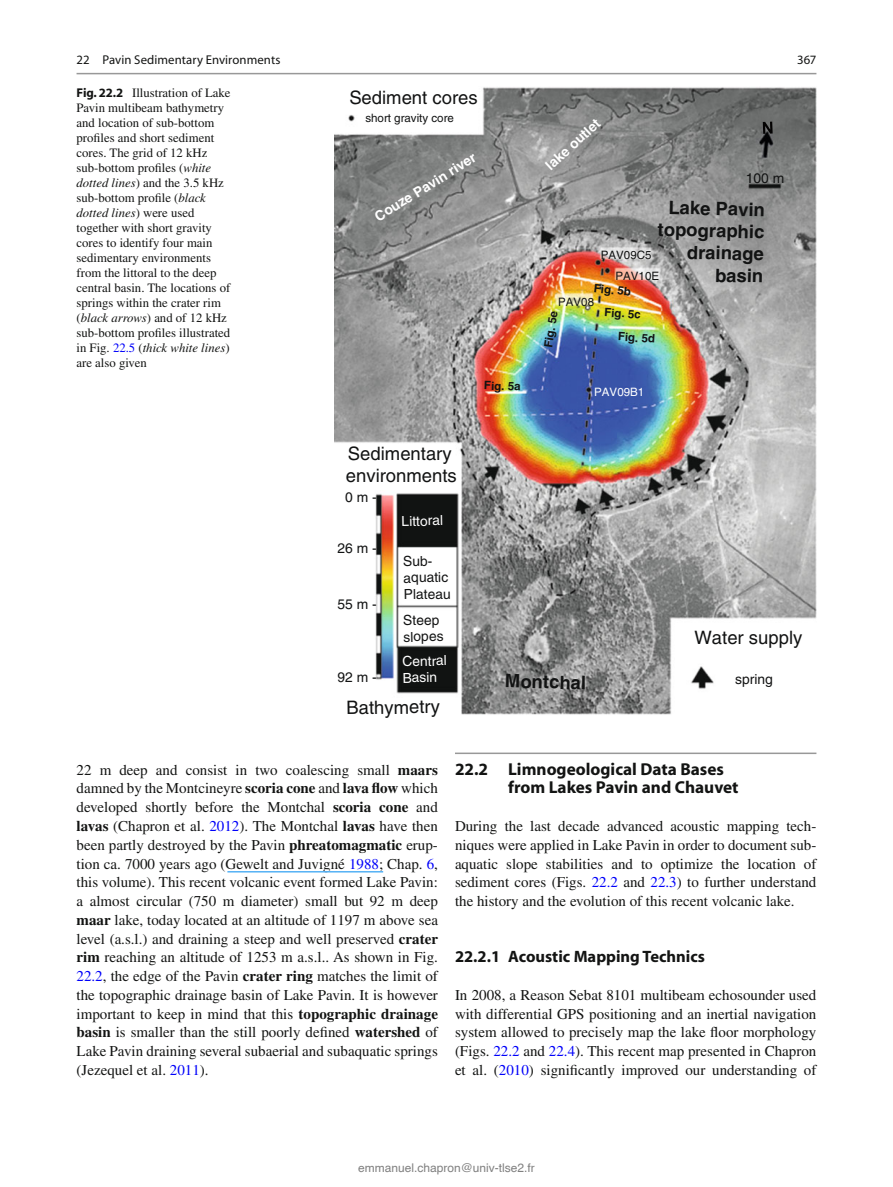
<style>
.page{position:relative;width:893px;height:1187px;background:#fff}
.page>*{position:absolute;margin:0;border:0;box-sizing:border-box;transform-origin:0 0}
.t1{font:18.45px/22.2px "Xdchkj Jlmxqy Ntdkyb Helvetica";color:#121313}
.t2{font:700 18.45px/22.2px "Qgfnmk Lslhms Wsyjpc Helvetica";color:#121313;text-align:right}
.t3{font:700 17.25px/18.8px "Csphht Nxcdhf Xdvpfq Myriad";color:#131413}
.t4{font:700 16.5px "Csphht Nxcdhf Xdvpfq Myriad";color:#131413}
.t5{font:15px/18.8px "Bsfsyy Bvcnvw Qmsrcn Times";color:#131413;text-align:justify}
.t6{font:13.8px/16.6px "Xdchkj Jlmxqy Ntdkyb Helvetica";color:#121313}
.t7{font:700 13.8px "Qgfnmk Lslhms Wsyjpc Helvetica";color:#fff}
.t8{font:13.8px/16.6px "Xdchkj Jlmxqy Ntdkyb Helvetica";color:#fff}
.t9{font:12.75px/15px "Bsfsyy Bvcnvw Qmsrcn Times";color:#131413}
.t10{font:italic 12.75px "Sglnpl Fgrbvk Cwdysg Times";color:#131413}
.t11{font:12.75px "Nvqvtw Npjrfr Bjxqyv Myriad";color:#131413}
.t12{font:12px "Helvetica";color:#808080}
.t13{font:11.55px/21px "Xdchkj Jlmxqy Ntdkyb Helvetica";color:#121313}
.t14{font:700 11.55px "Qgfnmk Lslhms Wsyjpc Helvetica";color:#121313}
.t15{font:11.55px "Xdchkj Jlmxqy Ntdkyb Helvetica";color:#fff}
.s1{font-family:"Csphht Nxcdhf Xdvpfq Myriad";font-weight:700}
.s2{font-family:"Sglnpl Fgrbvk Cwdysg Times";font-style:italic}
.s3{font-family:"Bsfsyy Bvcnvw Qmsrcn Times";font-style:normal}
.s4{font-family:"Bsfsyy Bvcnvw Qmsrcn Times";font-style:normal;color:#0000fa}
.s5{font-family:"Ljtlkn Fhpvrl Qnwyxv Times";font-weight:700}
.s6{color:#0000fa}
</style>
<div class="page">
<hr style="left:455px;top:752px;width:361px;height:2px;background:#989898">
<img style="left:335px;top:87px;width:481px;height:628px">
<svg style="left:763px;top:122px;width:10px;height:12px"></svg>
<hr style="left:77px;top:73px;width:739px;height:1px;background:#989898">
<hr style="left:227px;top:871px;width:156px;height:1px;background:#55b1f5">
<p class="t11" style="left:77px;top:55px;width:205px">22 Pavin Sedimentary Environments</p>
<p class="t9" style="left:77px;top:86px;width:155px"><span class="s1">Fig. 22.2</span> Illustration of Lake<br>Pavin multibeam bathymetry and location of sub-bottom profiles and short sediment cores. The grid of 12 kHz sub-bottom profiles ( <span class="s2">white dotted lines</span> ) and the 3.5 kHz sub-bottom profile ( <span class="s2">black</span></p>
<p class="t10" style="left:77px;top:208px;width:119px">dotted lines <span class="s3">) were used</span></p>
<p class="t9" style="left:77px;top:221px;width:155px">together with short gravity cores to identify four main sedimentary environments from the littoral to the deep central basin. The locations of springs within the crater rim<br>( <span class="s2">black arrows</span> ) and of 12 kHz sub-bottom profiles illustrated</p>
<p class="t10" style="left:77px;top:343px;width:155px"><span class="s3">in Fig.</span> <span class="s4">22.5</span> <span class="s3">(</span> thick white lines <span class="s3">)</span></p>
<p class="t9" style="left:77px;top:356px;width:72px">are also given</p>
<p class="t1" style="left:349px;top:88px;width:130px">Sediment cores</p>
<p class="t13" style="left:365px;top:109px;width:90px">short gravity core</p>
<p class="t7" style="left:373px;top:213px;width:118px;rotate:-32deg">Couze Pavin river</p>
<p class="t1" style="left:346px;top:444px;width:112px">Sedimentary environments</p>
<p class="t6" style="left:345px;top:490px;width:33px">0 m -</p>
<p class="t6" style="left:338px;top:541px;width:41px">26 m -</p>
<p class="t6" style="left:338px;top:597px;width:41px">55 m -</p>
<p class="t8" style="left:401px;top:514px;width:43px;rotate:-1deg">Littoral</p>
<p class="t6" style="left:403px;top:554px;width:48px;rotate:-1deg">Sub&shy;aquatic<br>Plateau</p>
<p class="t6" style="left:403px;top:613px;width:42px;rotate:-1deg">Steep slopes</p>
<p class="t14" style="left:484px;top:381px;width:38px;rotate:2deg">Fig. 5a</p>
<p class="t11" style="left:797px;top:55px;width:21px">367</p>
<p class="t7" style="left:544px;top:163px;width:70px;rotate:-42deg">lake outlet</p>
<p class="t6" style="left:746px;top:171px;width:40px">100 m</p>
<p class="t2" style="left:658px;top:198px;width:108px;rotate:1deg">Lake Pavin topographic drainage basin</p>
<p class="t13" style="left:615px;top:246px;width:45px;text-indent:-15px">PAV09C5<br>PAV10E</p>
<p class="t14" style="left:595px;top:283px;width:39px;rotate:7deg">Fig. 5b</p>
<p class="t13" style="left:558px;top:292px;width:37px;rotate:-1deg">PAV08</p>
<p class="t14" style="left:543px;top:346px;width:38px;rotate:-81deg">Fig. 5e</p>
<p class="t14" style="left:604px;top:308px;width:38px;rotate:3deg">Fig. 5c</p>
<p class="t14" style="left:618px;top:332px;width:39px;rotate:3deg">Fig. 5d</p>
<p class="t15" style="left:594px;top:387px;width:52px">PAV09B1</p>
<p class="t1" style="left:694px;top:628px;width:109px">Water supply</p>
<p class="t8" style="left:402px;top:654px;width:46px;rotate:-1deg">Central<br>Basin</p>
<p class="t6" style="left:338px;top:670px;width:41px">92 m -</p>
<p class="t2" style="left:505px;top:671px;width:83px;rotate:1deg">Montchal</p>
<p class="t1" style="left:346px;top:698px;width:95px;rotate:-1deg">Bathymetry</p>
<p class="t6" style="left:735px;top:672px;width:39px">spring</p>
<p class="t5" style="left:77px;top:761px;width:363px">22 m deep and consist in two coalescing small <span class="s5">maars </span>damned by the Montcineyre <span class="s5">scoria cone</span> and <span class="s5">lava flow</span> which developed shortly before the Montchal <span class="s5">scoria cone</span> and <span class="s5">lavas</span> (Chapron et al. <span class="s6">2012</span> ). The Montchal <span class="s5">lavas</span> have then been partly destroyed by the Pavin <span class="s5">phreatomagmatic</span> erup&shy;tion ca. 7000 years ago (Gewelt and Juvigné <span class="s6">1988</span> ; Chap. <span class="s6">6</span>, this volume). This recent volcanic event formed Lake Pavin: a almost circular (750 m diameter) small but 92 m deep <span class="s5">maar</span> lake, today located at an altitude of 1197 m above sea level (a.s.l.) and draining a steep and well preserved <span class="s5">crater rim</span> reaching an altitude of 1253 m a.s.l.. As shown in Fig.<br><span class="s6">22.2</span> , the edge of the Pavin <span class="s5">crater ring</span> matches the limit of the topographic drainage basin of Lake Pavin. It is however important to keep in mind that this <span class="s5">topographic drainage basin</span> is smaller than the still poorly defined <span class="s5">watershed</span> of Lake Pavin draining several subaerial and subaquatic springs (Jezequel et al. <span class="s6">2011</span> ).</p>
<p class="t3" style="left:508px;top:760px;width:232px;text-indent:-53px">22.2 Limnogeological Data Bases from Lakes Pavin and Chauvet</p>
<p class="t5" style="left:455px;top:818px;width:363px">During the last decade advanced acoustic mapping tech&shy;niques were applied in Lake Pavin in order to document sub&shy;aquatic slope stabilities and to optimize the location of sediment cores (Figs. <span class="s6">22.2</span> and <span class="s6">22.3</span> ) to further understand the history and the evolution of this recent volcanic lake.</p>
<p class="t4" style="left:455px;top:950px;width:251px">22.2.1 Acoustic Mapping Technics</p>
<p class="t5" style="left:455px;top:986px;width:363px">In 2008, a Reason Sebat 8101 multibeam echosounder used with differential GPS positioning and an inertial navigation system allowed to precisely map the lake floor morphology (Figs. <span class="s6">22.2</span> and <span class="s6">22.4</span> ). This recent map presented in Chapron et al. ( <span class="s6">2010</span> ) significantly improved our understanding of</p>
<p class="t12" style="left:358px;top:1160px;width:178px">emmanuel.chapron@univ-tlse2.fr</p>
</div>
